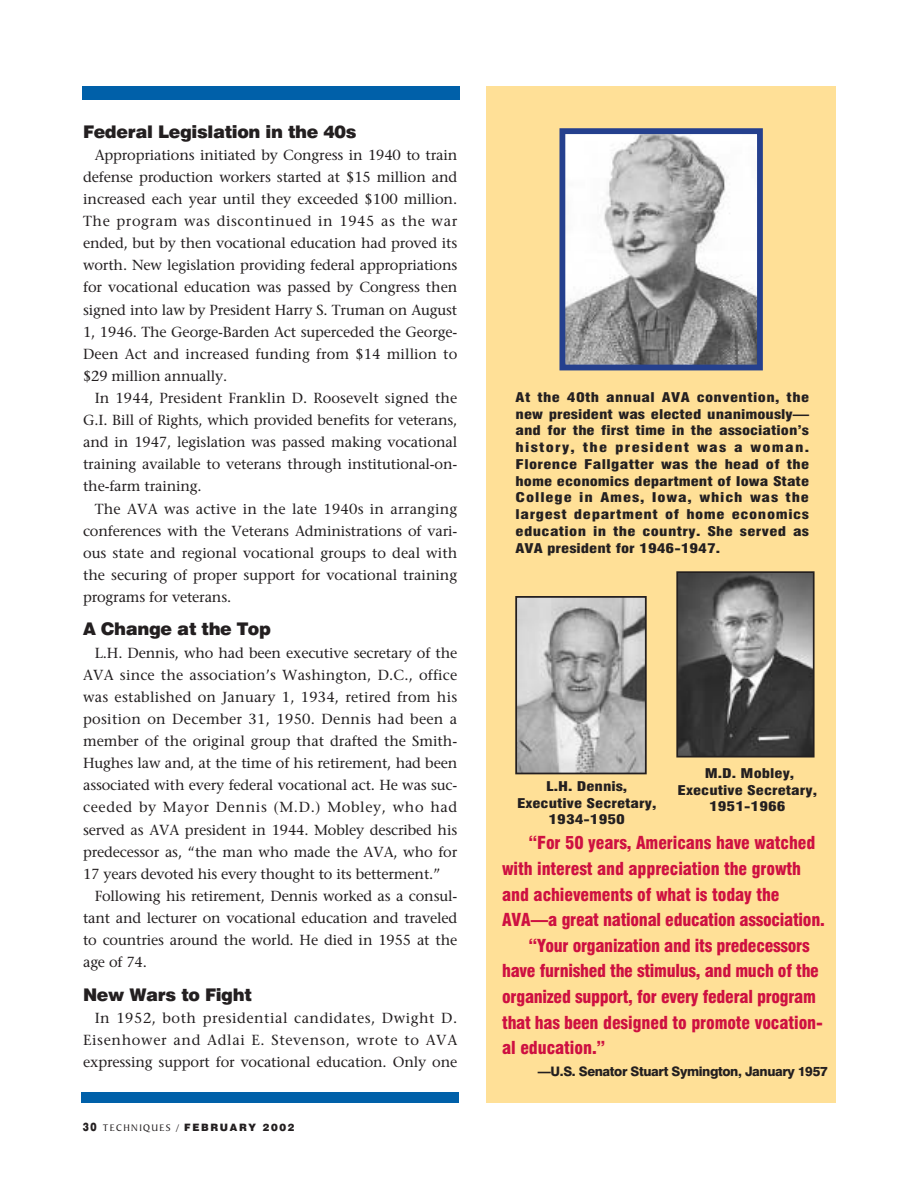
<style>
.page{position:relative;width:918px;height:1188px;background:#fff}
.page>*{position:absolute;margin:0;border:0;box-sizing:border-box;transform-origin:0 0}
.t1{font:900 condensed 17.4px "Swiss 721 BT";letter-spacing:-.015em;color:#ce1041}
.t2{font:900 17.4px "Swiss 721 BT";letter-spacing:-.02em;color:#231f20}
.t3{font:14.55px/22px "Stone Serif";letter-spacing:-.01em;color:#231f20;text-align:justify}
.t4{font:900 condensed 13.05px/16.8px "Swiss 721 BT";color:#231f20;text-align:center;scale:1.25 1}
.t5{font:800 13.05px "Swiss 721 BT";letter-spacing:-.03em;color:#231f20}
.t6{font:900 10.2px "Swiss 721 BT";letter-spacing:.165em;color:#231f20}
.s1{font-size:11.7px}
.s2{font-family:"Baker Signet BT";font-weight:400}
</style>
<div class="page">
<div style="left:486px;top:86px;width:350px;height:1017px;background:#ffe097"></div>
<div style="left:82px;top:86px;width:377px;height:13px;background:#0060a9"></div>
<div style="left:82px;top:1092px;width:377px;height:11px;background:#0060a9"></div>
<img style="left:518px;top:599px;width:126px;height:172px">
<div style="left:515px;top:596px;width:132px;height:178px;border:2px solid #231f20"></div>
<img style="left:679px;top:574px;width:133px;height:181px">
<div style="left:676px;top:571px;width:139px;height:187px;border:2px solid #231f20"></div>
<img style="left:566px;top:135px;width:190px;height:228px">
<div style="left:559px;top:128px;width:204px;height:242px;border:6px solid #25408e"></div>
<p class="t2" style="left:83px;top:125px;width:275px">Federal Legislation in the 40s</p>
<p class="t3" style="left:83px;top:145px;width:376px;text-indent:12px">Appropriations initiated by Congress in 1940 to train defense production workers started at $15 million and increased each year until they exceeded $100 million.<br>The program was discontinued in 1945 as the war ended, but by then vocational education had proved its worth. New legislation providing federal appropriations for vocational education was passed by Congress then signed into law by President Harry S. Truman on August 1, 1946. The George-Barden Act superceded the George-Deen Act and increased funding from $14 million to $29 million annually.</p>
<p class="t3" style="left:83px;top:388px;width:376px;text-indent:12px">In 1944, President Franklin D. Roosevelt signed the G.I. Bill of Rights, which provided benefits for veterans, and in 1947, legislation was passed making vocational training available to veterans through institutional-on&shy;the-farm training.</p>
<p class="t3" style="left:83px;top:499px;width:376px;text-indent:12px">The AVA was active in the late 1940s in arranging conferences with the Veterans Administrations of vari&shy;ous state and regional vocational groups to deal with the securing of proper support for vocational training programs for veterans.</p>
<p class="t2" style="left:83px;top:623px;width:189px">A Change at the Top</p>
<p class="t3" style="left:83px;top:643px;width:376px;text-indent:12px">L.H. Dennis, who had been executive secretary of the AVA since the association’s Washington, D.C., office was established on January 1, 1934, retired from his position on December 31, 1950. Dennis had been a member of the original group that drafted the Smith-Hughes law and, at the time of his retirement, had been associated with every federal vocational act. He was suc&shy;ceeded by Mayor Dennis (M.D.) Mobley, who had served as AVA president in 1944. Mobley described his predecessor as, “the man who made the AVA, who for 17 years devoted his every thought to its betterment.”</p>
<p class="t3" style="left:83px;top:886px;width:376px;text-indent:12px">Following his retirement, Dennis worked as a consul&shy;tant and lecturer on vocational education and traveled to countries around the world. He died in 1955 at the age of 74.</p>
<p class="t2" style="left:83px;top:988px;width:170px">New Wars to Fight</p>
<p class="t3" style="left:83px;top:1008px;width:376px;text-indent:12px">In 1952, both presidential candidates, Dwight D.<br>Eisenhower and Adlai E. Stevenson, wrote to AVA expressing support for vocational education. Only one</p>
<p class="t6" style="left:83px;top:1123px;width:213px"><span class="s1">30</span> <span class="s2">TECHNIQUES /</span> FEBRUARY 2002</p>
<p class="t4" style="left:516px;top:390px;width:236px;text-align:justify">At the 40th annual AVA convention, the new president was elected unanimously— and for the first time in the association’s history, the president was a woman.<br>Florence Fallgatter was the head of the home economics department of Iowa State College in Ames, Iowa, which was the largest department of home economics education in the country. She served as AVA president for 1946-1947.</p>
<p class="t4" style="left:678px;top:766px;width:113px">M.D. Mobley,<br>Executive Secretary,<br>1951-1966</p>
<p class="t1" style="left:528px;top:837px;width:288px">“For 50 years, Americans have watched</p>
<p class="t1" style="left:502px;top:862px;width:300px">with interest and appreciation the growth</p>
<p class="t1" style="left:502px;top:888px;width:279px">and achievements of what is today the</p>
<p class="t1" style="left:502px;top:913px;width:324px">AVA—a great national education association.</p>
<p class="t1" style="left:528px;top:939px;width:283px">“Your organization and its predecessors</p>
<p class="t1" style="left:502px;top:965px;width:318px">have furnished the stimulus, and much of the</p>
<p class="t1" style="left:502px;top:990px;width:315px">organized support, for every federal program</p>
<p class="t1" style="left:502px;top:1016px;width:322px">that has been designed to promote vocation-</p>
<p class="t1" style="left:502px;top:1042px;width:105px">al education.”</p>
<p class="t5" style="left:538px;top:1067px;width:291px">—U.S. Senator Stuart Symington, January 1957</p>
<p class="t4" style="left:517px;top:779px;width:113px">L.H. Dennis,<br>Executive Secretary,<br>1934-1950</p>
</div>
